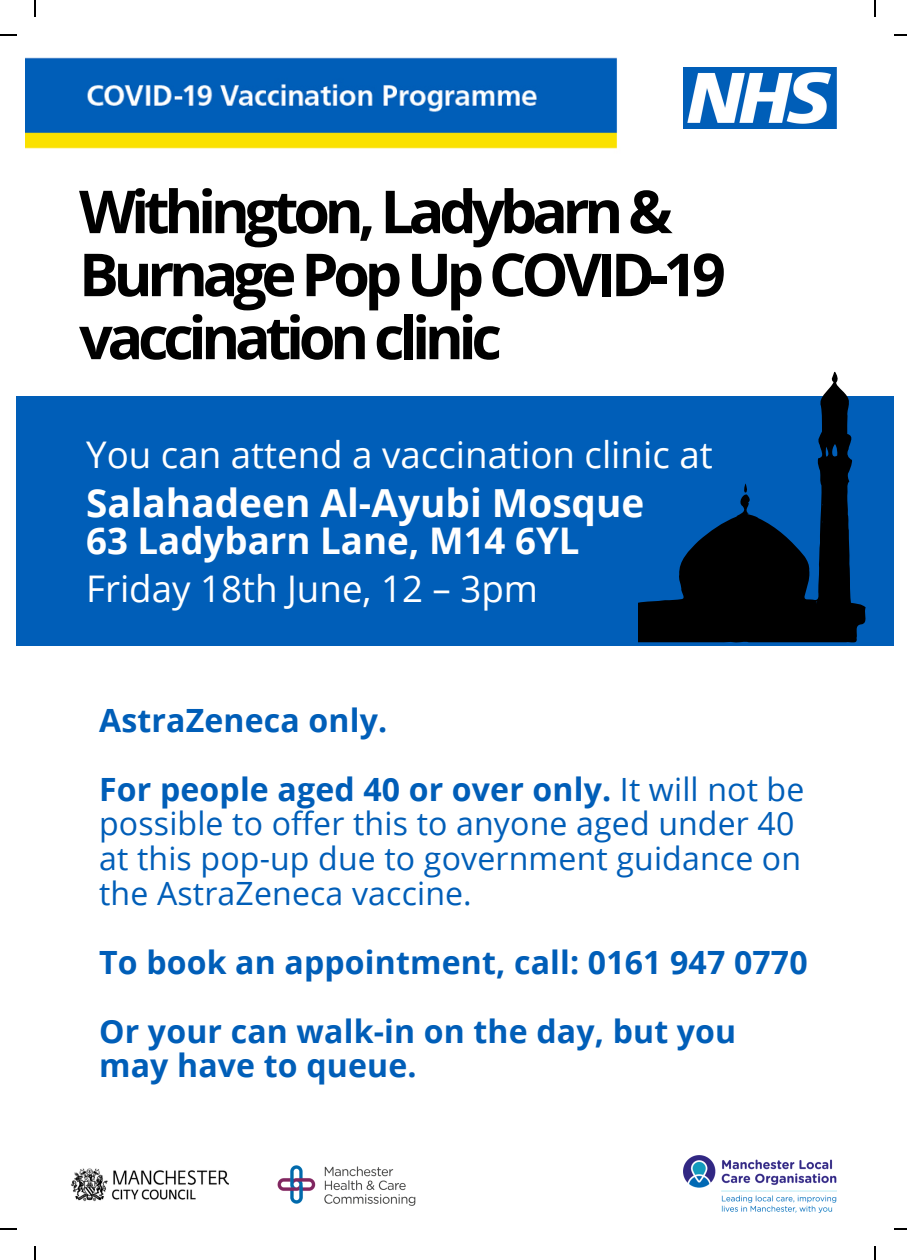
<style>
.page{position:relative;width:907px;height:1260px;background:#fff}
.page>*{position:absolute;margin:0;border:0;box-sizing:border-box;transform-origin:0 0}
.t1{font:700 59.2px/63px "Open Sans";letter-spacing:-.09em;color:#000}
.t2{font:700 38.6px "Open Sans";color:#fff}
.t3{font:36.6px "Open Sans";color:#fff}
.t4{font:700 36.6px "Open Sans";color:#fff}
.t5{font:32px/34.6px "Open Sans";letter-spacing:.005em;color:#005eb8}
.t6{font:700 32px/34.6px "Open Sans";letter-spacing:.005em;color:#005eb8}
.s1{font-weight:700}
</style>
<div class="page">
<img style="left:683px;top:1155px;width:153px;height:57px">
<img style="left:25px;top:57px;width:592px;height:92px">
<img style="left:683px;top:67px;width:153px;height:62px">
<div style="left:17px;top:396px;width:876px;height:249px;background:#005eb8"></div>
<img style="left:71px;top:1168px;width:158px;height:33px">
<img style="left:277px;top:1165px;width:139px;height:40px">
<svg style="left:638px;top:371px;width:228px;height:272px"></svg>
<svg style="left:35px;top:0;width:1px;height:17px"></svg>
<svg style="left:0;top:35px;width:17px;height:1px"></svg>
<svg style="left:874px;top:0;width:1px;height:17px"></svg>
<svg style="left:894px;top:35px;width:13px;height:1px"></svg>
<svg style="left:35px;top:1246px;width:1px;height:13px"></svg>
<svg style="left:874px;top:1246px;width:1px;height:13px"></svg>
<p class="t1" style="left:79px;top:179px;width:648px">Withington, Ladybarn &amp;<br>Burnage Pop Up COVID-19 vaccination clinic</p>
<p class="t3" style="left:86px;top:428px;width:628px">You can attend a vaccination clinic at</p>
<p class="t2" style="left:86px;top:476px;width:559px">Salahadeen Al-Ayubi Mosque</p>
<p class="t4" style="left:86px;top:514px;width:495px">63 Ladybarn Lane, M14 6YL</p>
<p class="t3" style="left:86px;top:562px;width:453px">Friday 18th June, 12 – 3pm</p>
<p class="t6" style="left:99px;top:701px;width:289px">AstraZeneca only.</p>
<p class="t5" style="left:99px;top:771px;width:706px"><span class="s1">For people aged 40 or over only.</span> It will not be possible to offer this to anyone aged under 40 at this pop-up due to government guidance on the AstraZeneca vaccine.</p>
<p class="t6" style="left:99px;top:943px;width:710px">To book an appointment, call: 0161 947 0770</p>
<p class="t6" style="left:99px;top:1012px;width:638px">Or your can walk-in on the day, but you may have to queue.</p>
</div>
